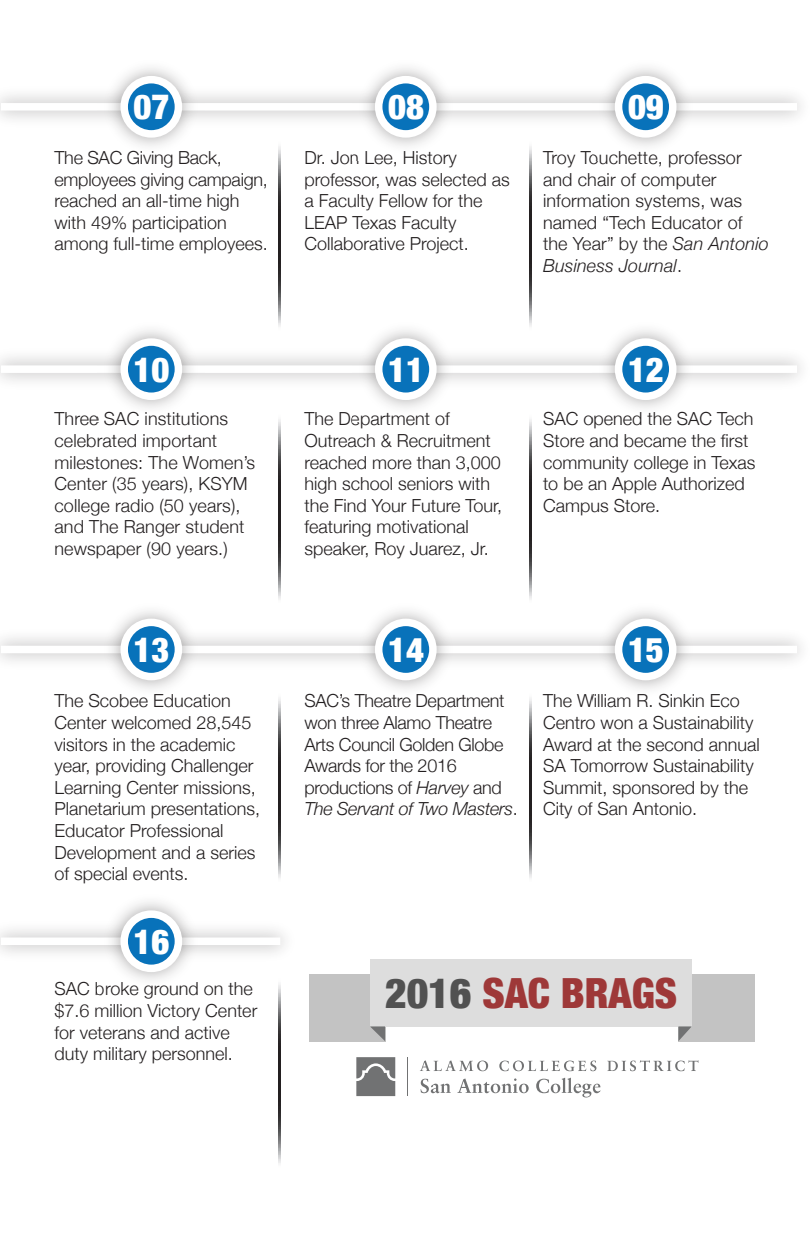
<style>
.page{position:relative;width:810px;height:1242px;background:#fff}
.page>*{position:absolute;margin:0;border:0;box-sizing:border-box;transform-origin:0 0}
.t1{font:900 condensed 41.55px "Helvetica Neue";color:#9e3838}
.t2{font:900 condensed 34.5px "Helvetica Neue";color:#fff}
.t3{font:300 18px/21.6px "Helvetica Neue";color:#231f20}
.s1{font-style:italic}
.s2{color:#515151}
</style>
<div class="page">
<svg style="left:530px;top:119px;width:1px;height:207px"></svg>
<svg style="left:279px;top:119px;width:1px;height:207px"></svg>
<img style="left:98px;top:68px;width:107px;height:78px">
<div style="left:124px;top:80px;width:54px;height:54px;background:#0872ba;border-radius:50%"></div>
<div style="left:120px;top:76px;width:62px;height:62px;border:8px solid #fff;border-radius:50%"></div>
<img style="left:352px;top:68px;width:107px;height:78px">
<div style="left:379px;top:80px;width:54px;height:54px;background:#0872ba;border-radius:50%"></div>
<div style="left:375px;top:76px;width:62px;height:62px;border:8px solid #fff;border-radius:50%"></div>
<img style="left:592px;top:68px;width:107px;height:78px">
<div style="left:619px;top:80px;width:54px;height:54px;background:#0872ba;border-radius:50%"></div>
<div style="left:615px;top:76px;width:62px;height:62px;border:8px solid #fff;border-radius:50%"></div>
<svg style="left:530px;top:419px;width:1px;height:180px"></svg>
<svg style="left:279px;top:419px;width:1px;height:180px"></svg>
<img style="left:98px;top:330px;width:107px;height:78px">
<div style="left:124px;top:342px;width:54px;height:54px;background:#0872ba;border-radius:50%"></div>
<div style="left:120px;top:338px;width:62px;height:62px;border:8px solid #fff;border-radius:50%"></div>
<img style="left:352px;top:330px;width:107px;height:78px">
<div style="left:379px;top:342px;width:54px;height:54px;background:#0872ba;border-radius:50%"></div>
<div style="left:375px;top:338px;width:62px;height:62px;border:8px solid #fff;border-radius:50%"></div>
<img style="left:592px;top:330px;width:107px;height:78px">
<div style="left:619px;top:342px;width:54px;height:54px;background:#0872ba;border-radius:50%"></div>
<div style="left:615px;top:338px;width:62px;height:62px;border:8px solid #fff;border-radius:50%"></div>
<svg style="left:530px;top:698px;width:1px;height:180px"></svg>
<svg style="left:279px;top:698px;width:1px;height:180px"></svg>
<img style="left:98px;top:611px;width:107px;height:78px">
<div style="left:124px;top:622px;width:54px;height:55px;background:#0872ba;border-radius:50%"></div>
<div style="left:120px;top:619px;width:62px;height:61px;border:8px solid #fff;border-radius:50%"></div>
<img style="left:352px;top:611px;width:107px;height:78px">
<div style="left:379px;top:622px;width:54px;height:55px;background:#0872ba;border-radius:50%"></div>
<div style="left:375px;top:619px;width:62px;height:61px;border:8px solid #fff;border-radius:50%"></div>
<img style="left:592px;top:611px;width:107px;height:78px">
<div style="left:619px;top:622px;width:54px;height:55px;background:#0872ba;border-radius:50%"></div>
<div style="left:615px;top:619px;width:62px;height:61px;border:8px solid #fff;border-radius:50%"></div>
<svg style="left:279px;top:984px;width:1px;height:179px"></svg>
<img style="left:98px;top:902px;width:107px;height:78px">
<div style="left:124px;top:914px;width:54px;height:54px;background:#0872ba;border-radius:50%"></div>
<div style="left:120px;top:910px;width:62px;height:62px;border:8px solid #fff;border-radius:50%"></div>
<div style="left:309px;top:974px;width:76px;height:67px;background:#c3c3c3"></div>
<div style="left:678px;top:974px;width:76px;height:67px;background:#c3c3c3"></div>
<div style="left:370px;top:959px;width:322px;height:67px;background:#ddd"></div>
<svg style="left:370px;top:1026px;width:15px;height:15px"></svg>
<svg style="left:678px;top:1026px;width:13px;height:15px"></svg>
<svg style="left:356px;top:1057px;width:39px;height:39px;background:#808181"></svg>
<svg style="left:420px;top:1060px;width:279px;height:11px"></svg>
<svg style="left:421px;top:1078px;width:180px;height:20px"></svg>
<hr style="left:407px;top:1057px;width:1px;height:39px;background:#717273">
<h2 class="t2" style="left:134px;top:79px;width:37px">07</h2>
<h2 class="t2" style="left:388px;top:79px;width:37px">08</h2>
<h2 class="t2" style="left:628px;top:79px;width:37px">09</h2>
<p class="t3" style="left:55px;top:145px;width:215px">The SAC Giving Back, employees giving campaign, reached an all-time high with 49% participation among full-time employees.</p>
<p class="t3" style="left:305px;top:145px;width:207px">Dr. Jon Lee, History professor, was selected as a Faculty Fellow for the<br>LEAP Texas Faculty<br>Collaborative Project.</p>
<p class="t3" style="left:543px;top:145px;width:227px">Troy Touchette, professor and chair of computer information systems, was named “Tech Educator of the Year” by the <span class="s1">San Antonio<br>Business Journal</span>.</p>
<h2 class="t2" style="left:134px;top:341px;width:37px">10</h2>
<h2 class="t2" style="left:388px;top:341px;width:37px">11</h2>
<h2 class="t2" style="left:628px;top:341px;width:37px">12</h2>
<p class="t3" style="left:55px;top:407px;width:202px">Three SAC institutions celebrated important milestones: The Women’s<br>Center (35 years), KSYM college radio (50 years), and The Ranger student newspaper (90 years.)</p>
<p class="t3" style="left:305px;top:407px;width:199px">The Department of<br>Outreach &amp; Recruitment reached more than 3,000 high school seniors with the Find Your Future Tour, featuring motivational speaker, Roy Juarez, Jr.</p>
<p class="t3" style="left:543px;top:407px;width:214px">SAC opened the SAC Tech<br>Store and became the first community college in Texas to be an Apple Authorized<br>Campus Store.</p>
<h2 class="t2" style="left:134px;top:621px;width:37px">13</h2>
<h2 class="t2" style="left:388px;top:621px;width:37px">14</h2>
<h2 class="t2" style="left:628px;top:621px;width:37px">15</h2>
<p class="t3" style="left:55px;top:689px;width:207px">The Scobee Education<br>Center welcomed 28,545 visitors in the academic year, providing Challenger<br>Learning Center missions,<br>Planetarium presentations,<br>Educator Professional<br>Development and a series of special events.</p>
<h2 class="t2" style="left:134px;top:913px;width:37px">16</h2>
<p class="t3" style="left:55px;top:977px;width:204px">SAC broke ground on the $7.6 million Victory Center for veterans and active duty military personnel.</p>
<p class="t3" style="left:305px;top:689px;width:215px">SAC’s Theatre Department won three Alamo Theatre<br>Arts Council Golden Globe<br>Awards for the 2016 productions of <span class="s1">Harvey</span> and<br><span class="s1">The Servant of Two Masters</span>.</p>
<p class="t3" style="left:543px;top:689px;width:218px">The William R. Sinkin Eco<br>Centro won a Sustainability<br>Award at the second annual<br>SA Tomorrow Sustainability<br>Summit, sponsored by the<br>City of San Antonio.</p>
<h1 class="t1" style="left:385px;top:959px;width:294px"><span class="s2">2016</span> SAC BRAGS</h1>
</div>
